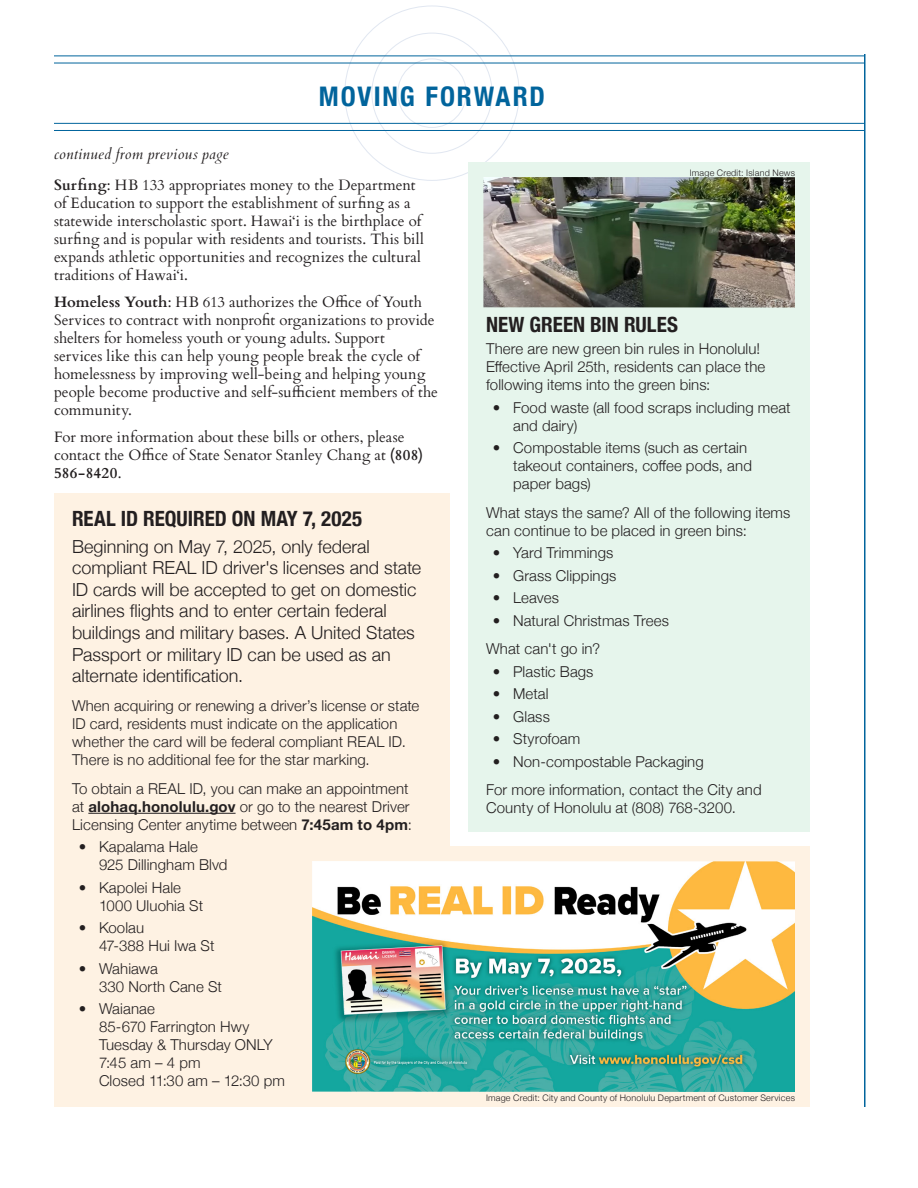
<style>
.page{position:relative;width:918px;height:1188px;background:#fff}
.page>*{position:absolute;margin:0;border:0;box-sizing:border-box;transform-origin:0 0}
.t1{font:700 condensed 27px "Helvetica Neue";letter-spacing:.07em;color:#01649c}
.t2{font:700 condensed 21px "Helvetica Neue";color:#231f20}
.t3{font:300 18px/21.6px "Helvetica Neue";color:#231f20}
.t4{font:300 15px/18px "Helvetica Neue";letter-spacing:.005em;color:#231f20}
.t5{font:15px/18px "Cardo";color:#231f20}
.t6{font:italic 15px "Cardo";letter-spacing:.015em;color:#231f20}
.t7{font:300 9px "Helvetica Neue";letter-spacing:.025em;color:#231f20}
.s1{font-weight:700}
</style>
<div class="page">
<hr style="left:864px;top:54px;width:2px;height:1053px;background:#01649c">
<div style="left:450px;top:846px;width:360px;height:261px;background:#fef2e3"></div>
<div style="left:398px;top:59px;width:68px;height:69px;border:1px solid #e1e7f1;border-radius:50%"></div>
<hr style="left:54px;top:123px;width:810px;height:1px;background:#01649c">
<hr style="left:54px;top:130px;width:810px;height:1px;background:#01649c">
<hr style="left:54px;top:56px;width:810px;height:1px;background:#01649c">
<hr style="left:54px;top:63px;width:810px;height:1px;background:#01649c">
<div style="left:468px;top:162px;width:342px;height:669px;background:#e6f5ec"></div>
<div style="left:54px;top:493px;width:396px;height:614px;background:#fef2e3"></div>
<hr style="left:88px;top:813px;width:148px;height:1px;background:#231f20">
<img style="left:483px;top:177px;width:312px;height:131px">
<img style="left:312px;top:861px;width:483px;height:231px">
<p class="t6" style="left:54px;top:145px;width:176px">continued from previous page</p>
<p class="t1" style="left:319px;top:74px;width:228px">MOVING FORWARD</p>
<p class="t5" style="left:54px;top:176px;width:371px"><span class="s1">Surfing</span>: HB 133 appropriates money to the Department of Education to support the establishment of surfing as a statewide interscholastic sport. Hawai‘i is the birthplace of surfing and is popular with residents and tourists. This bill expands athletic opportunities and recognizes the cultural traditions of Hawai‘i.</p>
<p class="t5" style="left:54px;top:293px;width:386px"><span class="s1">Homeless Youth</span>: HB 613 authorizes the Office of Youth Services to contract with nonprofit organizations to provide shelters for homeless youth or young adults. Support<br>services like this can help young people break the cycle of homelessness by improving well-being and helping young people become productive and self-sufficient members of the community.</p>
<p class="t5" style="left:54px;top:428px;width:371px">For more information about these bills or others, please contact the Office of State Senator Stanley Chang at <span class="s1">(808)<br>586-8420</span>.</p>
<p class="t2" style="left:72px;top:502px;width:292px">REAL ID REQUIRED ON MAY 7, 2025</p>
<p class="t3" style="left:72px;top:534px;width:351px">Beginning on May 7, 2025, only federal compliant REAL ID driver's licenses and state ID cards will be accepted to get on domestic airlines flights and to enter certain federal buildings and military bases. A United States Passport or military ID can be used as an alternate identification.</p>
<p class="t4" style="left:72px;top:696px;width:349px">When acquiring or renewing a driver’s license or state ID card, residents must indicate on the application whether the card will be federal compliant REAL ID.<br>There is no additional fee for the star marking.</p>
<p class="t4" style="left:72px;top:778px;width:341px">To obtain a REAL ID, you can make an appointment at <span class="s1">alohaq.honolulu.gov</span> or go to the nearest Driver<br>Licensing Center anytime between <span class="s1">7:45am to 4pm</span>:</p>
<p class="t4" style="left:99px;top:837px;width:130px;text-indent:-20px">• Kapalama Hale<br>925 Dillingham Blvd</p>
<p class="t4" style="left:99px;top:877px;width:106px;text-indent:-20px">• Kapolei Hale<br>1000 Uluohia St</p>
<p class="t4" style="left:99px;top:918px;width:117px;text-indent:-20px">• Koolau<br>47-388 Hui Iwa St</p>
<p class="t4" style="left:99px;top:958px;width:125px;text-indent:-20px">• Wahiawa<br>330 North Cane St</p>
<p class="t4" style="left:99px;top:999px;width:187px;text-indent:-20px">• Waianae<br>85-670 Farrington Hwy<br>Tuesday &amp; Thursday ONLY<br>7:45 am – 4 pm<br>Closed 11:30 am – 12:30 pm</p>
<p class="t7" style="left:690px;top:165px;width:107px">Image Credit: Island News</p>
<p class="t2" style="left:486px;top:307px;width:193px">NEW GREEN BIN RULES</p>
<p class="t4" style="left:486px;top:339px;width:281px">There are new green bin rules in Honolulu!<br>Effective April 25th, residents can place the following items into the green bins:</p>
<p class="t4" style="left:513px;top:397px;width:279px;text-indent:-20px">• Food waste (all food scraps including meat and dairy)</p>
<p class="t4" style="left:513px;top:438px;width:240px;text-indent:-20px">• Compostable items (such as certain takeout containers, coffee pods, and paper bags)</p>
<p class="t4" style="left:486px;top:502px;width:306px">What stays the same? All of the following items can continue to be placed in green bins:</p>
<p class="t4" style="left:493px;top:543px;width:122px">• Yard Trimmings</p>
<p class="t4" style="left:493px;top:565px;width:125px">• Grass Clippings</p>
<p class="t4" style="left:493px;top:588px;width:67px">• Leaves</p>
<p class="t4" style="left:493px;top:610px;width:178px">• Natural Christmas Trees</p>
<p class="t4" style="left:486px;top:639px;width:116px">What can't go in?</p>
<p class="t4" style="left:493px;top:661px;width:102px">• Plastic Bags</p>
<p class="t4" style="left:493px;top:684px;width:57px">• Metal</p>
<p class="t4" style="left:493px;top:706px;width:58px">• Glass</p>
<p class="t4" style="left:493px;top:729px;width:89px">• Styrofoam</p>
<p class="t4" style="left:493px;top:751px;width:212px">• Non-compostable Packaging</p>
<p class="t4" style="left:486px;top:780px;width:277px">For more information, contact the City and<br>County of Honolulu at (808) 768-3200.</p>
<p class="t7" style="left:486px;top:1090px;width:311px">Image Credit: City and County of Honolulu Department of Customer Services</p>
</div>
